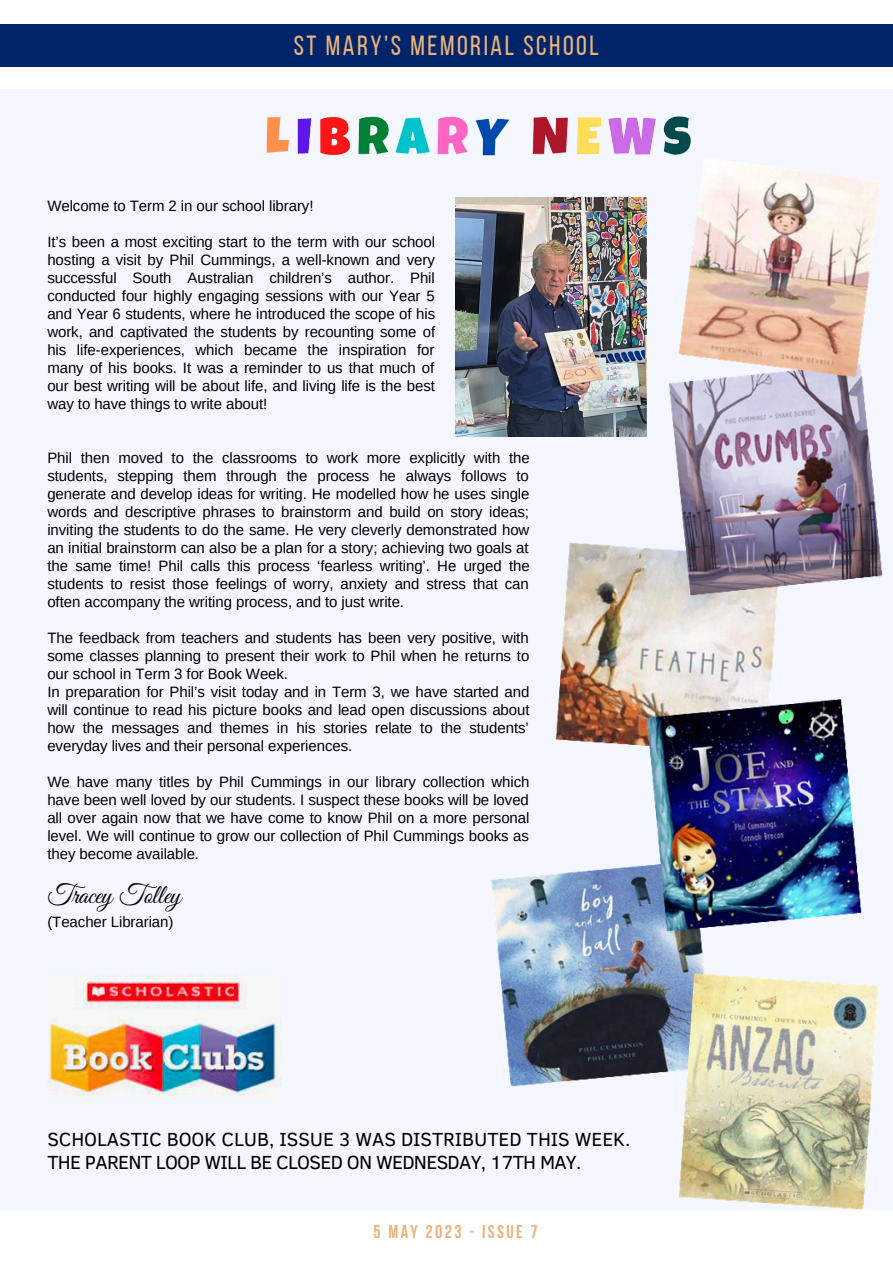
<style>
.page{position:relative;width:893px;height:1264px;background:#fff}
.page>*{position:absolute;margin:0;border:0;box-sizing:border-box;transform-origin:0 0}
.t1{font:27.6px "Bebas Neue";letter-spacing:.09em;color:#eab37b}
.t2{font:27px "Great Vibes";letter-spacing:-.005em;color:#000}
.t3{font:19.5px "Clear Sans";letter-spacing:-.005em;color:#000}
.t4{font:19.5px "Clear Sans";letter-spacing:-.035em;color:#000}
.t5{font:700 18.45px "Bebas Neue";letter-spacing:.13em;color:#eab37b}
.t6{font:15px/18px "Arimo";letter-spacing:-.005em;color:#000;text-align:justify}
</style>
<div class="page">
<div style="left:0;top:24px;width:892px;height:43px;background:#002469"></div>
<div style="left:0;top:89px;width:892px;height:1120px;background:#f4f7ff"></div>
<img style="left:47px;top:974px;width:234px;height:122px">
<img style="left:266px;top:116px;width:425px;height:40px">
<img style="left:455px;top:198px;width:191px;height:238px">
<img style="left:556px;top:542px;width:222px;height:204px">
<img style="left:668px;top:378px;width:214px;height:217px">
<img style="left:678px;top:161px;width:203px;height:217px">
<img style="left:491px;top:865px;width:213px;height:221px">
<img style="left:678px;top:973px;width:200px;height:236px">
<img style="left:647px;top:700px;width:214px;height:231px">
<p class="t1" style="left:294px;top:34px;width:306px">ST MARY'S MEMORIAL SCHOOL</p>
<p class="t6" style="left:47px;top:196px;width:267px">Welcome to Term 2 in our school library!</p>
<p class="t6" style="left:47px;top:232px;width:389px">It’s been a most exciting start to the term with our school hosting a visit by Phil Cummings, a well-known and very successful South Australian children’s author. Phil conducted four highly engaging sessions with our Year 5 and Year 6 students, where he introduced the scope of his work, and captivated the students by recounting some of his life-experiences, which became the inspiration for many of his books. It was a reminder to us that much of our best writing will be about life, and living life is the best way to have things to write about!</p>
<p class="t6" style="left:47px;top:448px;width:484px">Phil then moved to the classrooms to work more explicitly with the students, stepping them through the process he always follows to generate and develop ideas for writing. He modelled how he uses single words and descriptive phrases to brainstorm and build on story ideas; inviting the students to do the same. He very cleverly demonstrated how an initial brainstorm can also be a plan for a story; achieving two goals at the same time! Phil calls this process ‘fearless writing’. He urged the students to resist those feelings of worry, anxiety and stress that can often accompany the writing process, and to just write.</p>
<p class="t6" style="left:47px;top:628px;width:483px">The feedback from teachers and students has been very positive, with some classes planning to present their work to Phil when he returns to our school in Term 3 for Book Week.</p>
<p class="t6" style="left:47px;top:682px;width:483px">In preparation for Phil’s visit today and in Term 3, we have started and will continue to read his picture books and lead open discussions about how the messages and themes in his stories relate to the students’ everyday lives and their personal experiences.</p>
<p class="t6" style="left:47px;top:772px;width:483px">We have many titles by Phil Cummings in our library collection which have been well loved by our students. I suspect these books will be loved all over again now that we have come to know Phil on a more personal level. We will continue to grow our collection of Phil Cummings books as they become available.</p>
<p class="t2" style="left:47px;top:879px;width:135px">Tracey Tolley</p>
<p class="t6" style="left:47px;top:913px;width:128px">(Teacher Librarian)</p>
<p class="t3" style="left:47px;top:1124px;width:584px">SCHOLASTIC BOOK CLUB, ISSUE 3 WAS DISTRIBUTED THIS WEEK.</p>
<p class="t4" style="left:47px;top:1148px;width:535px">THE PARENT LOOP WILL BE CLOSED ON WEDNESDAY, 17TH MAY.</p>
<p class="t5" style="left:373px;top:1223px;width:166px">5 MAY 2023 - ISSUE 7</p>
</div>
